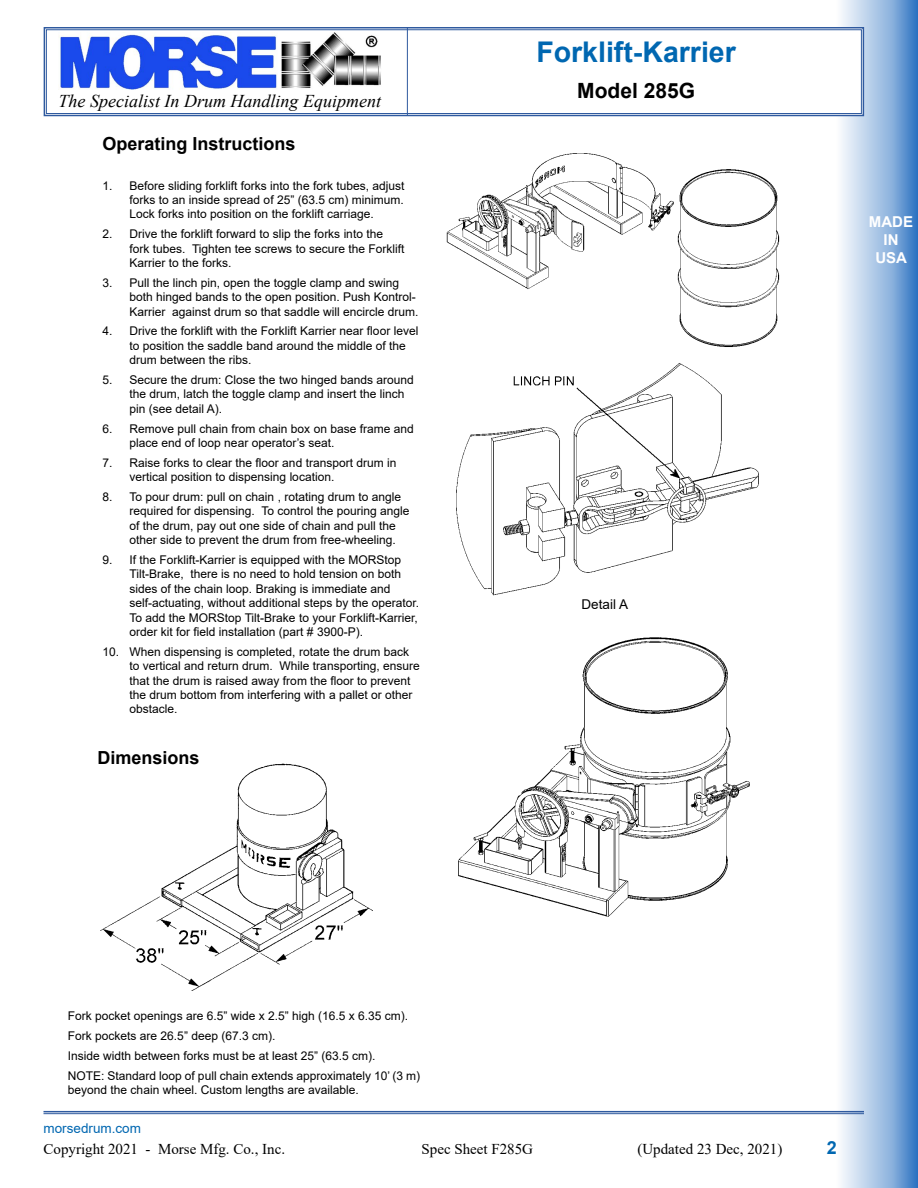
<style>
.page{position:relative;width:918px;height:1188px;background:#fff}
.page>*{position:absolute;margin:0;border:0;box-sizing:border-box;transform-origin:0 0}
.t1{font:700 28.5px "Arial";color:#0067b1}
.t2{font:700 21px "Arial";color:#000}
.t3{font:italic 18px "Times New Roman";color:#000}
.t4{font:700 18px "Arial";color:#000}
.t5{font:700 18px "Arial";color:#0067b1}
.t6{font:15px "Times New Roman";color:#000}
.t7{font:700 15px/18px "Arial";color:#fff;text-align:center}
.t8{font:13.5px "Arial";color:#0067b1}
.t9{font:13.5px "Arial";color:#000}
.t10{font:12px/14.4px "Arial";color:#000}
</style>
<div class="page">
<img style="left:732px;top:0;width:186px;height:1188px">
<svg style="left:43px;top:26px;width:822px;height:91px"></svg>
<div style="left:46px;top:29px;width:816px;height:85px;border:1px solid #2f5a9f"></div>
<img style="left:59px;top:32px;width:324px;height:58px">
<hr style="left:407px;top:28px;width:1px;height:88px;background:#2f5a9f">
<hr style="left:44px;top:1111px;width:820px;height:1px;background:#2f5a9f">
<hr style="left:44px;top:1113px;width:820px;height:1px;background:#2f5a9f">
<img style="left:101px;top:764px;width:271px;height:226px">
<img style="left:458px;top:633px;width:323px;height:291px">
<img style="left:456px;top:356px;width:307px;height:244px">
<img style="left:446px;top:152px;width:335px;height:199px">
<h3 class="t3" style="left:59px;top:89px;width:324px">The Specialist In Drum Handling Equipment</h3>
<h3 class="t4" style="left:103px;top:131px;width:195px">Operating Instructions</h3>
<p class="t10" style="left:130px;top:178px;width:276px;text-align:justify;text-indent:-27px">1. Before sliding forklift forks into the fork tubes, adjust forks to an inside spread of 25” (63.5 cm) minimum.<br>Lock forks into position on the forklift carriage.</p>
<p class="t10" style="left:130px;top:227px;width:276px;text-indent:-27px">2. Drive the forklift forward to slip the forks into the fork tubes. Tighten tee screws to secure the Forklift<br>Karrier to the forks.</p>
<p class="t10" style="left:130px;top:275px;width:290px;text-indent:-27px">3. Pull the linch pin, open the toggle clamp and swing both hinged bands to the open position. Push Kontrol-<br>Karrier against drum so that saddle will encircle drum.</p>
<p class="t10" style="left:130px;top:324px;width:290px;text-indent:-27px">4. Drive the forklift with the Forklift Karrier near floor level to position the saddle band around the middle of the drum between the ribs.</p>
<p class="t10" style="left:130px;top:372px;width:286px;text-indent:-27px">5. Secure the drum: Close the two hinged bands around the drum, latch the toggle clamp and insert the linch pin (see detail A).</p>
<p class="t10" style="left:130px;top:421px;width:286px;text-indent:-27px">6. Remove pull chain from chain box on base frame and place end of loop near operator’s seat.</p>
<p class="t10" style="left:130px;top:455px;width:268px;text-indent:-27px">7. Raise forks to clear the floor and transport drum in vertical position to dispensing location.</p>
<p class="t10" style="left:130px;top:489px;width:281px;text-indent:-27px">8. To pour drum: pull on chain , rotating drum to angle required for dispensing. To control the pouring angle of the drum, pay out one side of chain and pull the other side to prevent the drum from free-wheeling.</p>
<p class="t10" style="left:130px;top:552px;width:291px;text-indent:-27px">9. If the Forklift-Karrier is equipped with the MORStop Tilt-Brake, there is no need to hold tension on both sides of the chain loop. Braking is immediate and self-actuating, without additional steps by the operator.<br>To add the MORStop Tilt-Brake to your Forklift-Karrier, order kit for field installation (part # 3900-P).</p>
<p class="t10" style="left:130px;top:644px;width:292px;text-indent:-27px">10. When dispensing is completed, rotate the drum back to vertical and return drum. While transporting, ensure that the drum is raised away from the floor to prevent the drum bottom from interfering with a pallet or other obstacle.</p>
<h3 class="t4" style="left:98px;top:745px;width:104px">Dimensions</h3>
<h1 class="t1" style="left:536px;top:32px;width:201px">Forklift-Karrier</h1>
<h2 class="t2" style="left:577px;top:76px;width:119px">Model 285G</h2>
<p class="t9" style="left:581px;top:595px;width:48px">Detail A</p>
<p class="t7" style="left:869px;top:213px;width:46px">MADE<br>IN<br>USA</p>
<p class="t10" style="left:68px;top:1006px;width:354px;line-height:19.8px">Fork pocket openings are 6.5” wide x 2.5” high (16.5 x 6.35 cm).<br>Fork pockets are 26.5” deep (67.3 cm).<br>Inside width between forks must be at least 25” (63.5 cm).<br>NOTE: Standard loop of pull chain extends approximately 10’ (3 m)</p>
<p class="t10" style="left:68px;top:1083px;width:292px">beyond the chain wheel. Custom lengths are available.</p>
<p class="t8" style="left:44px;top:1119px;width:99px">morsedrum.com</p>
<p class="t6" style="left:44px;top:1139px;width:243px">Copyright 2021 - Morse Mfg. Co., Inc.</p>
<p class="t6" style="left:422px;top:1139px;width:113px">Spec Sheet F285G</p>
<p class="t6" style="left:638px;top:1139px;width:146px">(Updated 23 Dec, 2021)</p>
<h3 class="t5" style="left:827px;top:1135px;width:12px">2</h3>
</div>
